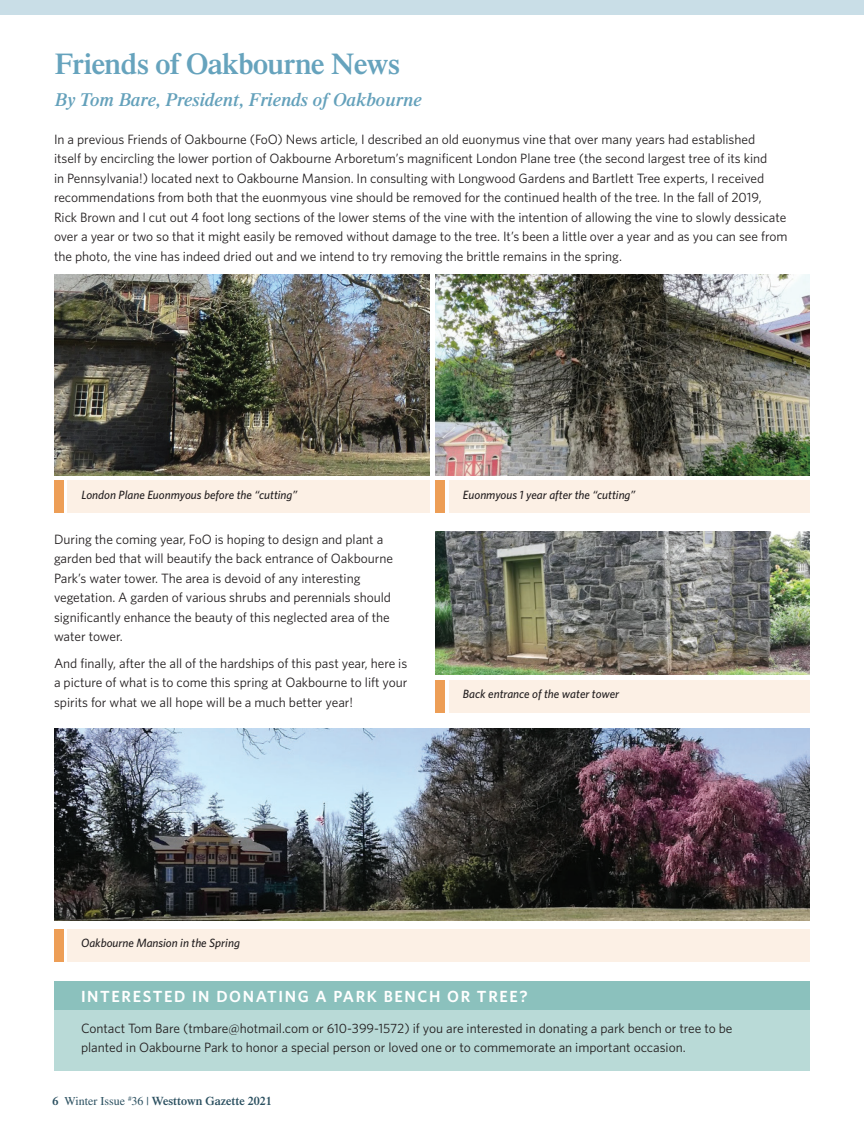
<style>
.page{position:relative;width:864px;height:1134px;background:#fff}
.page>*{position:absolute;margin:0;border:0;box-sizing:border-box;transform-origin:0 0}
.t1{font:600 30px "Times LT Std";letter-spacing:-.015em;color:#66a3bd}
.t2{font:italic 600 18.75px "Times LT Std";color:#64a1bb}
.t3{font:600 16.2px "Whitney";letter-spacing:.1em;color:#fff}
.t4{font:13.5px/19.5px "Whitney";letter-spacing:-.005em;color:#231f20}
.t5{font:italic 500 12px "Whitney";color:#231f20}
.t6{font:600 12px "Times LT Std";color:#2b5060}
.s1{font-weight:400}
</style>
<div class="page">
<div style="left:54px;top:981px;width:756px;height:90px;background:#b9dad7"></div>
<div style="left:54px;top:981px;width:756px;height:28px;background:#8bc1bd"></div>
<div style="left:68px;top:480px;width:362px;height:33px;background:#fcf0e5"></div>
<div style="left:68px;top:929px;width:742px;height:32px;background:#fcf0e5"></div>
<div style="left:54px;top:480px;width:9px;height:33px;background:#ed9e56"></div>
<div style="left:54px;top:929px;width:9px;height:32px;background:#ed9e56"></div>
<div style="left:449px;top:480px;width:361px;height:33px;background:#fcf0e5"></div>
<div style="left:449px;top:680px;width:361px;height:32px;background:#fcf0e5"></div>
<img style="left:436px;top:532px;width:374px;height:143px">
<img style="left:54px;top:274px;width:376px;height:202px">
<img style="left:54px;top:729px;width:756px;height:192px">
<img style="left:436px;top:274px;width:373px;height:202px">
<div style="left:0;top:0;width:864px;height:14px;background:#c9dee7"></div>
<div style="left:436px;top:480px;width:9px;height:33px;background:#ed9e56"></div>
<div style="left:436px;top:680px;width:9px;height:32px;background:#ed9e56"></div>
<h1 class="t1" style="left:55px;top:46px;width:347px">Friends of Oakbourne News</h1>
<h2 class="t2" style="left:55px;top:89px;width:369px">By Tom Bare, President, Friends of Oakbourne</h2>
<p class="t4" style="left:54px;top:129px;width:735px">In a previous Friends of Oakbourne (FoO) News article, I described an old euonymus vine that over many years had established<br>itself by encircling the lower portion of Oakbourne Arboretum’s magnificent London Plane tree (the second largest tree of its kind<br>in Pennsylvania!) located next to Oakbourne Mansion. In consulting with Longwood Gardens and Bartlett Tree experts, I received recommendations from both that the euonmyous vine should be removed for the continued health of the tree. In the fall of 2019, Rick Brown and I cut out 4 foot long sections of the lower stems of the vine with the intention of allowing the vine to slowly dessicate over a year or two so that it might easily be removed without damage to the tree. It’s been a little over a year and as you can see from the photo, the vine has indeed dried out and we intend to try removing the brittle remains in the spring.</p>
<p class="t5" style="left:81px;top:488px;width:218px">London Plane Euonmyous before the “cutting”</p>
<p class="t4" style="left:54px;top:529px;width:341px">During the coming year, FoO is hoping to design and plant a garden bed that will beautify the back entrance of Oakbourne Park’s water tower. The area is devoid of any interesting vegetation. A garden of various shrubs and perennials should significantly enhance the beauty of this neglected area of the water tower.</p>
<p class="t4" style="left:54px;top:653px;width:355px;text-align:justify">And finally, after the all of the hardships of this past year, here is a picture of what is to come this spring at Oakbourne to lift your spirits for what we all hope will be a much better year!</p>
<p class="t5" style="left:463px;top:488px;width:174px">Euonmyous 1 year after the “cutting”</p>
<p class="t5" style="left:463px;top:687px;width:158px">Back entrance of the water tower</p>
<p class="t5" style="left:81px;top:936px;width:160px">Oakbourne Mansion in the Spring</p>
<p class="t3" style="left:81px;top:986px;width:448px">INTERESTED IN DONATING A PARK BENCH OR TREE?</p>
<p class="t4" style="left:81px;top:1018px;width:653px">Contact Tom Bare (tmbare@hotmail.com or 610-399-1572) if you are interested in donating a park bench or tree to be planted in Oakbourne Park to honor a special person or loved one or to commemorate an important occasion.</p>
<p class="t6" style="left:52px;top:1094px;width:221px">6 <span class="s1">Winter Issue</span> <sup>#</sup><span class="s1">36 |</span> Westtown Gazette 2021</p>
</div>
